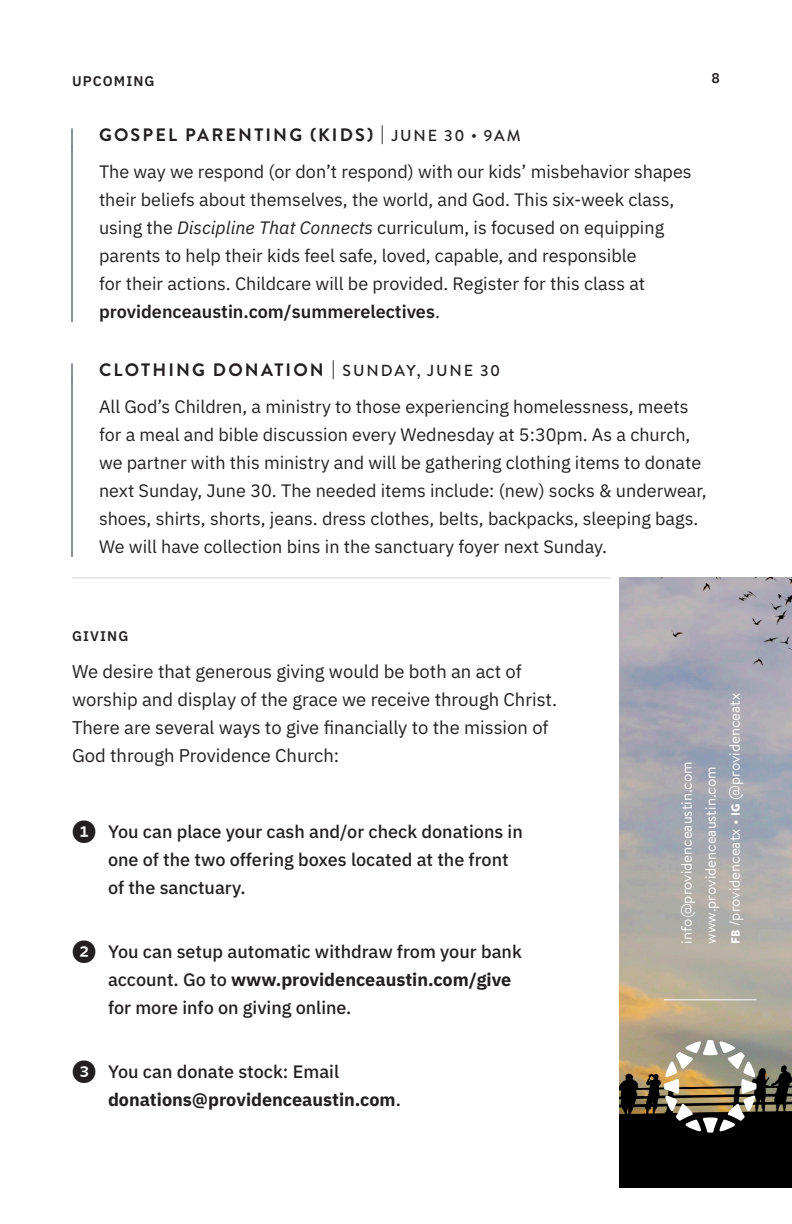
<style>
.page{position:relative;width:792px;height:1224px;background:#fff}
.page>*{position:absolute;margin:0;border:0;box-sizing:border-box;transform-origin:0 0}
.Body{font:18.4px/28px "IBM Plex Sans";color:#231f20}
.Upcoming_Body{font:18px/28px "IBM Plex Sans";color:#231f20}
.t1{font:500 18px/28px "IBM Plex Sans";color:#231f20}
.Upcoming_Title{font:700 18px "Brandon Grotesque";letter-spacing:.12em;color:#231f20}
.t2{font:700 18px/28px "IBM Plex Sans";color:#231f20}
.t3{font:15px/24px "Brandon Text";color:#fff}
.Page_Category{font:600 14px "IBM Plex Sans";letter-spacing:.08em;color:#231f20}
.s1{font-weight:500;font-size:16px}
.s2{font-style:italic}
.s3{font-weight:600}
.s4{font-family:"Whitney Index Black Round Bd";font-weight:400;font-size:24px}
.s5{font-weight:700}
.s6{font-weight:500}
.s7{font-family:"Brandon Grotesque";font-weight:900;font-size:12px}
.s8{font-family:"Brandon Grotesque";font-size:16px}
</style>
<div class="page">
<img style="left:620px;top:577px;width:172px;height:611px">
<svg style="left:664px;top:1040px;width:93px;height:93px"></svg>
<hr style="left:664px;top:999px;width:93px;height:1px;background:#fff">
<svg style="left:72px;top:128px;width:1px;height:18px"></svg>
<hr style="left:72px;top:146px;width:1px;height:176px;background:#18222e">
<svg style="left:72px;top:363px;width:1px;height:18px"></svg>
<hr style="left:72px;top:381px;width:1px;height:176px;background:#18222e">
<hr style="left:72px;top:577px;width:539px;height:1px;background:#231f20">
<p class="Page_Category" style="left:72px;top:70px;width:84px">UPCOMING</p>
<p class="Page_Category" style="left:712px;top:67px;width:10px">8</p>
<p class="Upcoming_Title" style="left:99px;top:122px;width:423px">GOSPEL PARENTING (KIDS) | <span class="s1">JUNE 30 • 9AM</span></p>
<p class="Upcoming_Body" style="left:99px;top:156px;width:594px">The way we respond (or don’t respond) with our kids’ misbehavior shapes their beliefs about themselves, the world, and God. This six-week class, using the <span class="s2">Discipline That Connects</span> curriculum, is focused on equipping parents to help their kids feel safe, loved, capable, and responsible<br>for their actions. Childcare will be provided. Register for this class at <span class="s3">providenceaustin.com/summerelectives</span>.</p>
<p class="Upcoming_Title" style="left:99px;top:357px;width:403px">CLOTHING DONATION | <span class="s1">SUNDAY, JUNE 30</span></p>
<p class="Upcoming_Body" style="left:99px;top:391px;width:609px">All God’s Children, a ministry to those experiencing homelessness, meets for a meal and bible discussion every Wednesday at 5:30pm. As a church, we partner with this ministry and will be gathering clothing items to donate next Sunday, June 30. The needed items include: (new) socks &amp; underwear, shoes, shirts, shorts, jeans. dress clothes, belts, backpacks, sleeping bags.<br>We will have collection bins in the sanctuary foyer next Sunday.</p>
<p class="Page_Category" style="left:72px;top:625px;width:58px">GIVING</p>
<p class="Body" style="left:72px;top:656px;width:487px">We desire that generous giving would be both an act of worship and display of the grace we receive through Christ.<br>There are several ways to give financially to the mission of God through Providence Church:</p>
<p class="t1" style="left:108px;top:816px;width:416px;text-indent:-36px"><span class="s4">1</span> You can place your cash and/or check donations in one of the two offering boxes located at the front of the sanctuary.</p>
<p class="t1" style="left:108px;top:936px;width:415px;text-indent:-36px"><span class="s4">2</span> You can setup automatic withdraw from your bank account. Go to <span class="s5">www.providenceaustin.com/give </span>for more info on giving online.</p>
<p class="t2" style="left:108px;top:1056px;width:294px;text-indent:-36px"><span class="s4">3</span> <span class="s6">You can donate stock: Email </span>donations@providenceaustin.com<span class="s6">.</span></p>
<p class="t3" style="left:674px;top:944px;width:184px;rotate:-90deg">info@providenceaustin.com www.providenceaustin.com</p>
<p class="t3" style="left:722px;top:944px;width:252px;rotate:-90deg"><span class="s7">FB</span> /providenceatx <span class="s8">•</span> <span class="s7">IG</span> @providenceatx</p>
</div>
